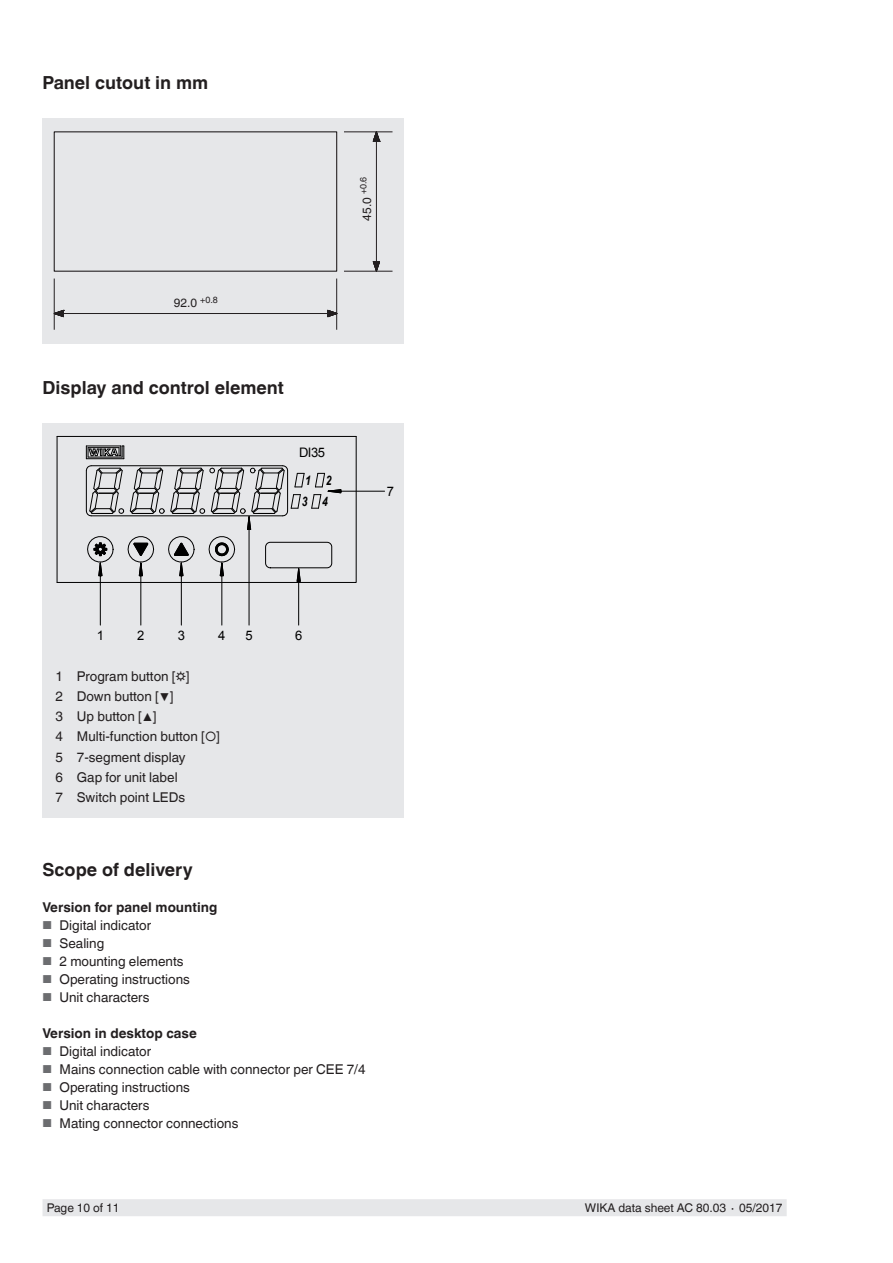
<style>
.page{position:relative;width:893px;height:1263px;background:#fff}
.page>*{position:absolute;margin:0;border:0;box-sizing:border-box;transform-origin:0 0}
.t1{font:700 18px "Helvetica World";color:#231f20}
.t2{font:13.5px/20.2px "Helvetica World";color:#231f20}
.t3{font:700 13.5px "Helvetica World";color:#231f20}
.t4{font:13.05px "Arial";color:#000}
.t5{font:italic 700 13.05px/21.3px "Arial";color:#000;scale:.79 1}
.t6{font:12px "Helvetica World";color:#231f20}
.s1{font-size:11.55px;color:#6c6d70}
</style>
<div class="page">
<div style="left:43px;top:1199px;width:744px;height:17px;background:#e6e7e9"></div>
<div style="left:43px;top:423px;width:361px;height:395px;background:#e6e7e9"></div>
<svg style="left:56px;top:436px;width:329px;height:189px"></svg>
<div style="left:43px;top:118px;width:361px;height:225px;background:#e6e7e9"></div>
<hr style="left:336px;top:279px;width:1px;height:50px;background:#231f20">
<hr style="left:54px;top:279px;width:1px;height:50px;background:#231f20">
<hr style="left:344px;top:132px;width:48px;height:1px;background:#231f20">
<hr style="left:344px;top:271px;width:48px;height:1px;background:#231f20">
<svg style="left:54px;top:132px;width:326px;height:185px"></svg>
<h1 class="t1" style="left:43px;top:73px;width:167px">Panel cutout in mm</h1>
<p class="t6" style="left:360px;top:221px;width:46px;rotate:-90deg">45.0 <sup>+0.6</sup></p>
<p class="t6" style="left:174px;top:296px;width:46px">92.0 <sup>+0.8</sup></p>
<h1 class="t1" style="left:43px;top:377px;width:243px">Display and control element</h1>
<p class="t4" style="left:299px;top:444px;width:27px">DI35</p>
<p class="t5" style="left:302px;top:470px;width:39px">1 2<br>3 4</p>
<p class="t4" style="left:387px;top:483px;width:9px">7</p>
<p class="t4" style="left:97px;top:626px;width:9px">1</p>
<p class="t4" style="left:137px;top:626px;width:9px">2</p>
<p class="t4" style="left:178px;top:626px;width:9px">3</p>
<p class="t4" style="left:218px;top:626px;width:9px">4</p>
<p class="t4" style="left:245px;top:626px;width:9px">5</p>
<p class="t4" style="left:295px;top:626px;width:9px">6</p>
<p class="t2" style="left:56px;top:666px;width:166px">1 Program button [☼]<br>2 Down button [▼]<br>3 Up button [▲]<br>4 Multi-function button [○]<br>5 7-segment display<br>6 Gap for unit label<br>7 Switch point LEDs</p>
<h1 class="t1" style="left:43px;top:859px;width:152px">Scope of delivery</h1>
<p class="t3" style="left:43px;top:900px;width:176px">Version for panel mounting</p>
<p class="t2" style="left:43px;top:915px;width:110px"><span class="s1">■</span> Digital indicator</p>
<p class="t2" style="left:43px;top:933px;width:63px"><span class="s1">■</span> Sealing</p>
<p class="t2" style="left:43px;top:951px;width:142px"><span class="s1">■</span> 2 mounting elements</p>
<p class="t2" style="left:43px;top:969px;width:149px"><span class="s1">■</span> Operating instructions</p>
<p class="t2" style="left:43px;top:987px;width:108px"><span class="s1">■</span> Unit characters</p>
<p class="t3" style="left:43px;top:1026px;width:156px">Version in desktop case</p>
<p class="t2" style="left:43px;top:1041px;width:110px"><span class="s1">■</span> Digital indicator</p>
<p class="t2" style="left:43px;top:1059px;width:325px"><span class="s1">■</span> Mains connection cable with connector per CEE 7/4</p>
<p class="t2" style="left:43px;top:1077px;width:149px"><span class="s1">■</span> Operating instructions</p>
<p class="t2" style="left:43px;top:1095px;width:108px"><span class="s1">■</span> Unit characters</p>
<p class="t2" style="left:43px;top:1113px;width:197px"><span class="s1">■</span> Mating connector connections</p>
<p class="t6" style="left:47px;top:1201px;width:74px">Page 10 of 11</p>
<p class="t6" style="left:585px;top:1201px;width:199px">WIKA data sheet AC 80.03 ∙ 05/2017</p>
</div>
